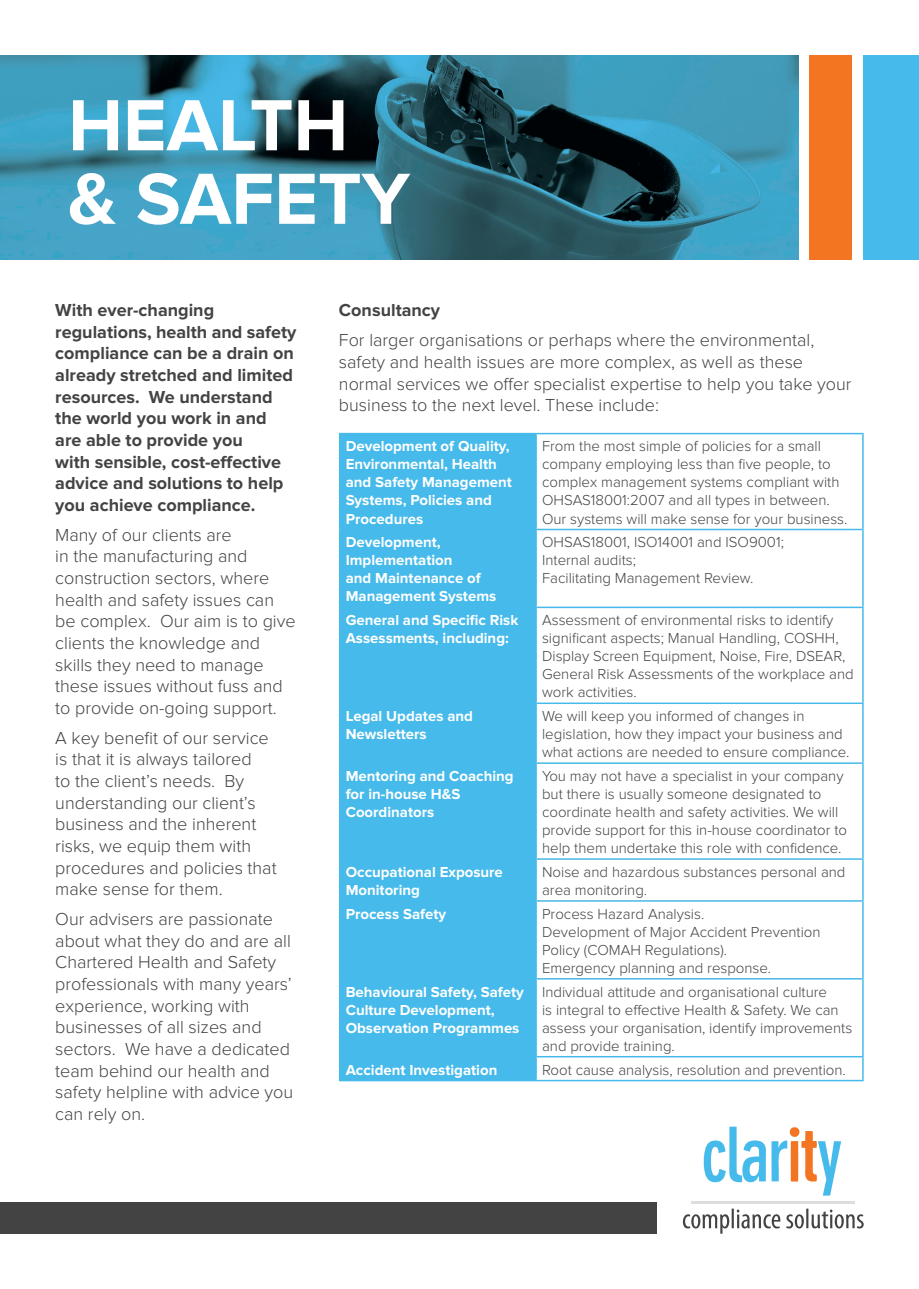
<style>
.page{position:relative;width:919px;height:1289px;background:#fff}
.page>*{position:absolute;margin:0;border:0;box-sizing:border-box;transform-origin:0 0}
.t1{font:700 75px/73.5px "Proxima Nova";color:#fff}
.t2{font:300 18px/21.6px "Proxima Nova";color:#434343}
.t3{font:700 18px/21.6px "Proxima Nova";color:#434343}
.t4{font:300 15px/18px "Proxima Nova";color:#434343}
.t5{font:700 15px/18px "Proxima Nova";color:#fff}
</style>
<div class="page">
<img style="left:0;top:55px;width:799px;height:204px">
<svg style="left:703px;top:1126px;width:138px;height:69px"></svg>
<svg style="left:682px;top:1208px;width:98px;height:25px"></svg>
<svg style="left:786px;top:1208px;width:77px;height:21px"></svg>
<hr style="left:691px;top:1201px;width:163px;height:2px;background:#ddddde">
<div style="left:863px;top:55px;width:55px;height:204px;background:#46baea"></div>
<div style="left:809px;top:55px;width:43px;height:204px;background:#f47521"></div>
<div style="left:340px;top:434px;width:195px;height:645px;background:#46baea"></div>
<hr style="left:536px;top:433px;width:327px;height:1px;background:#46baea">
<hr style="left:862px;top:434px;width:1px;height:94px;background:#46baea">
<hr style="left:536px;top:528px;width:327px;height:2px;background:#46baea">
<hr style="left:862px;top:530px;width:1px;height:76px;background:#46baea">
<hr style="left:536px;top:606px;width:327px;height:2px;background:#46baea">
<hr style="left:862px;top:608px;width:1px;height:94px;background:#46baea">
<hr style="left:536px;top:702px;width:327px;height:2px;background:#46baea">
<hr style="left:862px;top:704px;width:1px;height:58px;background:#46baea">
<hr style="left:536px;top:762px;width:327px;height:2px;background:#46baea">
<hr style="left:862px;top:764px;width:1px;height:94px;background:#46baea">
<hr style="left:536px;top:858px;width:327px;height:1px;background:#46baea">
<hr style="left:862px;top:859px;width:1px;height:41px;background:#46baea">
<hr style="left:536px;top:900px;width:327px;height:1px;background:#46baea">
<hr style="left:862px;top:901px;width:1px;height:77px;background:#46baea">
<hr style="left:536px;top:978px;width:327px;height:1px;background:#46baea">
<hr style="left:862px;top:979px;width:1px;height:76px;background:#46baea">
<hr style="left:536px;top:1055px;width:327px;height:2px;background:#46baea">
<svg style="left:862px;top:1057px;width:1px;height:22px"></svg>
<hr style="left:536px;top:1079px;width:327px;height:2px;background:#46baea">
<hr style="left:339px;top:433px;width:197px;height:1px;background:#46baea">
<hr style="left:339px;top:434px;width:1px;height:94px;background:#46baea">
<hr style="left:339px;top:528px;width:197px;height:2px;background:#46baea">
<hr style="left:339px;top:530px;width:1px;height:76px;background:#46baea">
<hr style="left:339px;top:606px;width:197px;height:2px;background:#46baea">
<hr style="left:339px;top:608px;width:1px;height:94px;background:#46baea">
<hr style="left:339px;top:702px;width:197px;height:2px;background:#46baea">
<hr style="left:339px;top:704px;width:1px;height:58px;background:#46baea">
<hr style="left:339px;top:762px;width:197px;height:2px;background:#46baea">
<hr style="left:339px;top:764px;width:1px;height:94px;background:#46baea">
<hr style="left:339px;top:858px;width:197px;height:1px;background:#46baea">
<hr style="left:339px;top:859px;width:1px;height:41px;background:#46baea">
<hr style="left:339px;top:900px;width:197px;height:1px;background:#46baea">
<hr style="left:339px;top:901px;width:1px;height:77px;background:#46baea">
<hr style="left:339px;top:978px;width:197px;height:1px;background:#46baea">
<hr style="left:339px;top:979px;width:1px;height:76px;background:#46baea">
<hr style="left:339px;top:1055px;width:197px;height:2px;background:#46baea">
<svg style="left:339px;top:1057px;width:1px;height:22px"></svg>
<hr style="left:339px;top:1079px;width:197px;height:2px;background:#46baea">
<hr style="left:535px;top:434px;width:1px;height:94px;background:#46baea">
<hr style="left:535px;top:530px;width:1px;height:76px;background:#46baea">
<hr style="left:535px;top:608px;width:1px;height:94px;background:#46baea">
<hr style="left:535px;top:704px;width:1px;height:58px;background:#46baea">
<hr style="left:535px;top:764px;width:1px;height:94px;background:#46baea">
<hr style="left:535px;top:859px;width:1px;height:41px;background:#46baea">
<hr style="left:535px;top:901px;width:1px;height:77px;background:#46baea">
<hr style="left:535px;top:979px;width:1px;height:76px;background:#46baea">
<svg style="left:535px;top:1057px;width:1px;height:22px"></svg>
<div style="left:0;top:1202px;width:657px;height:31px;background:#434343"></div>
<h1 class="t1" style="left:68px;top:90px;width:343px">HEALTH &amp; SAFETY</h1>
<p class="t3" style="left:55px;top:300px;width:242px">With ever-changing regulations, health and safety compliance can be a drain on already stretched and limited resources. We understand the world you work in and are able to provide you<br>with sensible, cost-effective advice and solutions to help you achieve compliance.</p>
<p class="t2" style="left:55px;top:525px;width:242px">Many of our clients are<br>in the manufacturing and construction sectors, where health and safety issues can be complex. Our aim is to give clients the knowledge and skills they need to manage these issues without fuss and to provide on-going support.</p>
<p class="t2" style="left:55px;top:727px;width:223px">A key benefit of our service is that it is always tailored<br>to the client’s needs. By understanding our client’s business and the inherent risks, we equip them with procedures and policies that make sense for them.</p>
<p class="t2" style="left:55px;top:909px;width:239px">Our advisers are passionate about what they do and are all<br>Chartered Health and Safety professionals with many years’ experience, working with businesses of all sizes and sectors. We have a dedicated team behind our health and safety helpline with advice you can rely on.</p>
<p class="t3" style="left:339px;top:300px;width:103px">Consultancy</p>
<p class="t2" style="left:339px;top:330px;width:514px">For larger organisations or perhaps where the environmental, safety and health issues are more complex, as well as these normal services we offer specialist expertise to help you take your business to the next level. These include:</p>
<p class="t5" style="left:345px;top:438px;width:168px">Development of Quality,<br>Environmental, Health and Safety Management<br>Systems, Policies and<br>Procedures</p>
<p class="t4" style="left:542px;top:438px;width:307px">From the most simple of policies for a small company employing less than five people, to complex management systems compliant with OHSAS18001:2007 and all types in between.<br>Our systems will make sense for your business.</p>
<p class="t5" style="left:345px;top:533px;width:152px">Development,<br>Implementation<br>and Maintenance of<br>Management Systems</p>
<p class="t4" style="left:542px;top:534px;width:243px">OHSAS18001, ISO14001 and ISO9001;<br>Internal audits;<br>Facilitating Management Review.</p>
<p class="t5" style="left:345px;top:611px;width:174px">General and Specific Risk<br>Assessments, including:</p>
<p class="t4" style="left:542px;top:612px;width:313px">Assessment of environmental risks to identify significant aspects; Manual Handling, COSHH, Display Screen Equipment, Noise, Fire, DSEAR, General Risk Assessments of the workplace and work activities.</p>
<p class="t5" style="left:345px;top:707px;width:129px">Legal Updates and<br>Newsletters</p>
<p class="t4" style="left:542px;top:707px;width:309px">We will keep you informed of changes in legislation, how they impact your business and what actions are needed to ensure compliance.</p>
<p class="t5" style="left:345px;top:767px;width:169px">Mentoring and Coaching for in-house H&amp;S<br>Coordinators</p>
<p class="t4" style="left:542px;top:767px;width:306px">You may not have a specialist in your company but there is usually someone designated to coordinate health and safety activities. We will provide support for this in-house coordinator to help them undertake this role with confidence.</p>
<p class="t5" style="left:345px;top:863px;width:159px">Occupational Exposure<br>Monitoring</p>
<p class="t4" style="left:542px;top:863px;width:305px">Noise and hazardous substances personal and area monitoring.</p>
<p class="t5" style="left:345px;top:905px;width:102px">Process Safety</p>
<p class="t4" style="left:542px;top:905px;width:280px">Process Hazard Analysis.<br>Development of Major Accident Prevention Policy (COMAH Regulations).<br>Emergency planning and response.</p>
<p class="t5" style="left:345px;top:983px;width:180px">Behavioural Safety, Safety<br>Culture Development,<br>Observation Programmes</p>
<p class="t4" style="left:542px;top:983px;width:311px">Individual attitude and organisational culture<br>is integral to effective Health &amp; Safety. We can assess your organisation, identify improvements and provide training.</p>
<p class="t5" style="left:345px;top:1060px;width:153px">Accident Investigation</p>
<p class="t4" style="left:542px;top:1061px;width:305px">Root cause analysis, resolution and prevention.</p>
</div>
